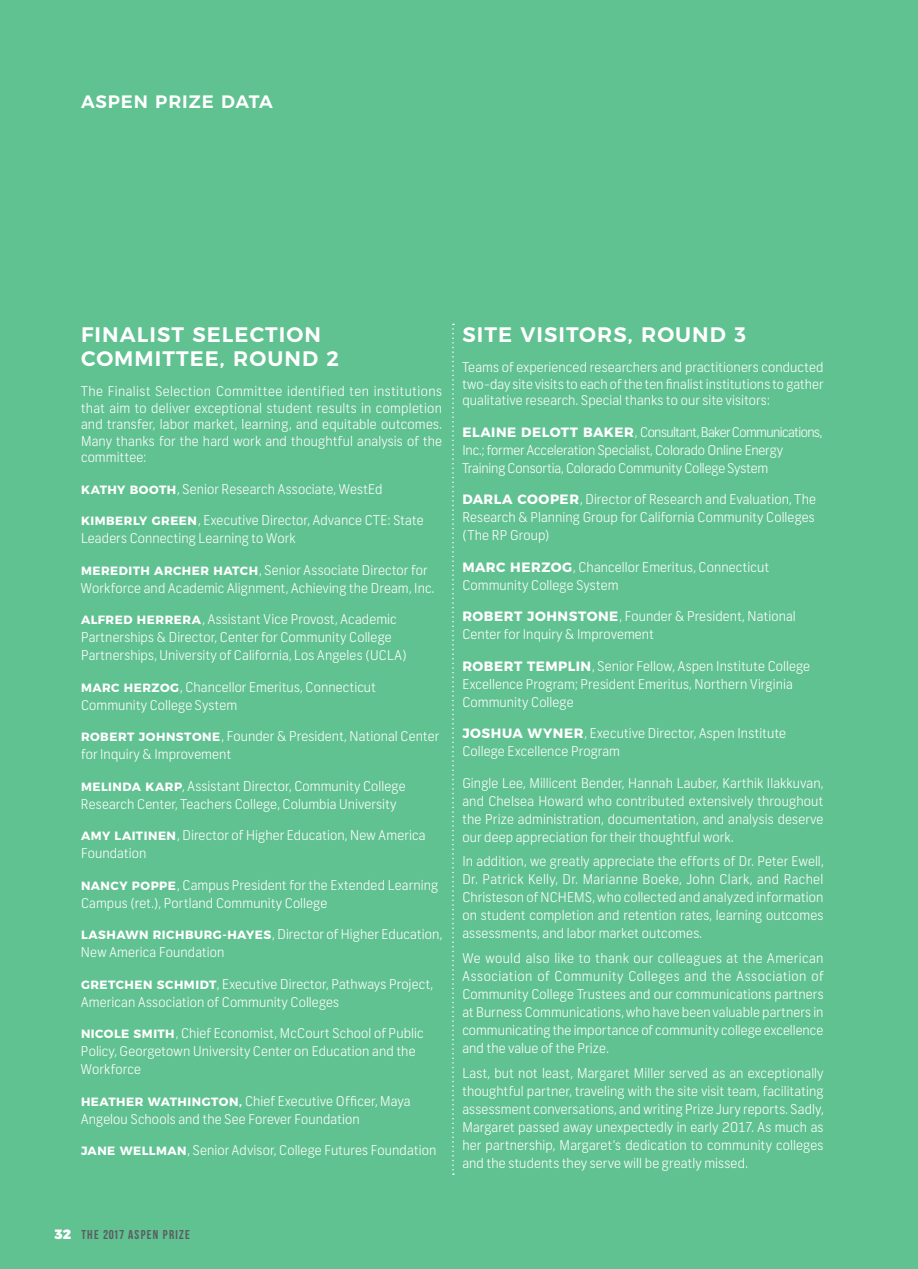
<style>
.page{position:relative;width:918px;height:1269px;background:#60c191}
.page>*{position:absolute;margin:0;border:0;box-sizing:border-box;transform-origin:0 0}
.bullets1{font:600 21px/24px "Montserrat";letter-spacing:.05em;color:#fff}
.OUTCOMES{font:600 21px "Montserrat";letter-spacing:.05em;color:#fff}
.OUTCOMES-2{font:600 18px "Montserrat";letter-spacing:.05em;color:#fff}
.bullets1-2{font:300 13.5px/18px "Frank";letter-spacing:.01em;color:#fff}
.body{font:300 13.5px/16.5px "Frank";letter-spacing:.015em;color:#fff;text-align:justify}
.bullets1-3{font:300 13.5px/18px "Frank";letter-spacing:-.01em;color:#fff}
.t1{font:900 13.5px "Montserrat";color:#fff}
.t2{font:12.9px "Bebas Neue";letter-spacing:.1em;color:#5b5c61}
.s1{font-family:"Montserrat";font-weight:700;font-size:12px}
.s2{font-family:"Montserrat";font-weight:700}
</style>
<div class="page">
<svg style="left:452px;top:324px;width:2px;height:851px"></svg>
<p class="OUTCOMES-2" style="left:81px;top:87px;width:193px">ASPEN PRIZE DATA</p>
<p class="bullets1" style="left:81px;top:321px;width:260px">FINALIST SELECTION<br>COMMITTEE, ROUND 2</p>
<p class="body" style="left:81px;top:384px;width:363px">The Finalist Selection Committee identified ten institutions that aim to deliver exceptional student results in completion and transfer, labor market, learning, and equitable outcomes.<br>Many thanks for the hard work and thoughtful analysis of the committee:</p>
<p class="bullets1-2" style="left:81px;top:480px;width:303px"><span class="s1">KATHY BOOTH</span>, Senior Research Associate, WestEd</p>
<p class="bullets1-2" style="left:81px;top:512px;width:344px"><span class="s1">KIMBERLY GREEN</span>, Executive Director, Advance CTE: State<br>Leaders Connecting Learning to Work</p>
<p class="bullets1-2" style="left:81px;top:561px;width:355px"><span class="s1">MEREDITH ARCHER HATCH</span>, Senior Associate Director for<br>Workforce and Academic Alignment, Achieving the Dream, Inc.</p>
<p class="bullets1-2" style="left:81px;top:611px;width:327px"><span class="s1">ALFRED HERRERA</span>, Assistant Vice Provost, Academic<br>Partnerships &amp; Director, Center for Community College<br>Partnerships, University of California, Los Angeles (UCLA)</p>
<p class="bullets1-2" style="left:81px;top:678px;width:297px"><span class="s1">MARC HERZOG</span>, Chancellor Emeritus, Connecticut<br>Community College System</p>
<p class="bullets1-2" style="left:81px;top:728px;width:360px"><span class="s1">ROBERT JOHNSTONE</span>, Founder &amp; President, National Center for Inquiry &amp; Improvement</p>
<p class="bullets1-2" style="left:81px;top:777px;width:326px"><span class="s1">MELINDA KARP</span>, Assistant Director, Community College<br>Research Center, Teachers College, Columbia University</p>
<p class="bullets1-2" style="left:81px;top:827px;width:346px"><span class="s1">AMY LAITINEN</span>, Director of Higher Education, New America<br>Foundation</p>
<p class="bullets1-2" style="left:81px;top:876px;width:359px"><span class="s1">NANCY POPPE</span>, Campus President for the Extended Learning<br>Campus (ret.), Portland Community College</p>
<p class="bullets1-2" style="left:81px;top:926px;width:363px"><span class="s1">LASHAWN RICHBURG-HAYES</span>, Director of Higher Education,<br>New America Foundation</p>
<p class="bullets1-2" style="left:81px;top:975px;width:354px"><span class="s1">GRETCHEN SCHMIDT</span>, Executive Director, Pathways Project,<br>American Association of Community Colleges</p>
<p class="bullets1-2" style="left:81px;top:1025px;width:344px"><span class="s1">NICOLE SMITH</span>, Chief Economist, McCourt School of Public<br>Policy, Georgetown University Center on Education and the<br>Workforce</p>
<p class="bullets1-2" style="left:81px;top:1092px;width:331px"><span class="s1">HEATHER WATHINGTON,</span> Chief Executive Officer, Maya<br>Angelou Schools and the See Forever Foundation</p>
<p class="bullets1-2" style="left:81px;top:1142px;width:357px"><span class="s1">JANE WELLMAN</span>, Senior Advisor, College Futures Foundation</p>
<p class="OUTCOMES" style="left:462px;top:318px;width:285px">SITE VISITORS, ROUND 3</p>
<p class="body" style="left:462px;top:360px;width:363px">Teams of experienced researchers and practitioners conducted two-day site visits to each of the ten finalist institutions to gather qualitative research. Special thanks to our site visitors:</p>
<p class="bullets1-3" style="left:462px;top:423px;width:361px"><span class="s2">ELAINE DELOTT BAKER</span>, Consultant, Baker Communications,<br>Inc.; former Acceleration Specialist, Colorado Online Energy<br>Training Consortia, Colorado Community College System</p>
<p class="bullets1-2" style="left:462px;top:491px;width:355px;text-align:justify"><span class="s2">DARLA COOPER</span>, Director of Research and Evaluation, The Research &amp; Planning Group for California Community Colleges (The RP Group)</p>
<p class="bullets1-2" style="left:462px;top:558px;width:308px"><span class="s2">MARC HERZOG</span>, Chancellor Emeritus, Connecticut<br>Community College System</p>
<p class="bullets1-2" style="left:462px;top:608px;width:335px"><span class="s2">ROBERT JOHNSTONE</span>, Founder &amp; President, National<br>Center for Inquiry &amp; Improvement</p>
<p class="bullets1-2" style="left:462px;top:657px;width:349px"><span class="s2">ROBERT TEMPLIN</span>, Senior Fellow, Aspen Institute College<br>Excellence Program; President Emeritus, Northern Virginia<br>Community College</p>
<p class="bullets1-2" style="left:462px;top:725px;width:325px"><span class="s2">JOSHUA WYNER</span>, Executive Director, Aspen Institute<br>College Excellence Program</p>
<p class="bullets1-2" style="left:462px;top:774px;width:363px;text-align:justify">Gingle Lee, Millicent Bender, Hannah Lauber, Karthik Ilakkuvan, and Chelsea Howard who contributed extensively throughout the Prize administration, documentation, and analysis deserve our deep appreciation for their thoughtful work.</p>
<p class="bullets1-2" style="left:462px;top:853px;width:363px;text-align:justify">In addition, we greatly appreciate the efforts of Dr. Peter Ewell, Dr. Patrick Kelly, Dr. Marianne Boeke, John Clark, and Rachel Christeson of NCHEMS, who collected and analyzed information on student completion and retention rates, learning outcomes assessments, and labor market outcomes.</p>
<p class="bullets1-2" style="left:462px;top:950px;width:363px;text-align:justify">We would also like to thank our colleagues at the American Association of Community Colleges and the Association of Community College Trustees and our communications partners at Burness Communications, who have been valuable partners in communicating the importance of community college excellence and the value of the Prize.</p>
<p class="bullets1-2" style="left:462px;top:1064px;width:363px;text-align:justify">Last, but not least, Margaret Miller served as an exceptionally thoughtful partner, traveling with the site visit team, facilitating assessment conversations, and writing Prize Jury reports. Sadly, Margaret passed away unexpectedly in early 2017. As much as her partnership, Margaret’s dedication to community colleges and the students they serve will be greatly missed.</p>
<p class="t1" style="left:54px;top:1223px;width:18px">32</p>
<p class="t2" style="left:81px;top:1228px;width:110px">THE 2017 ASPEN PRIZE</p>
</div>
